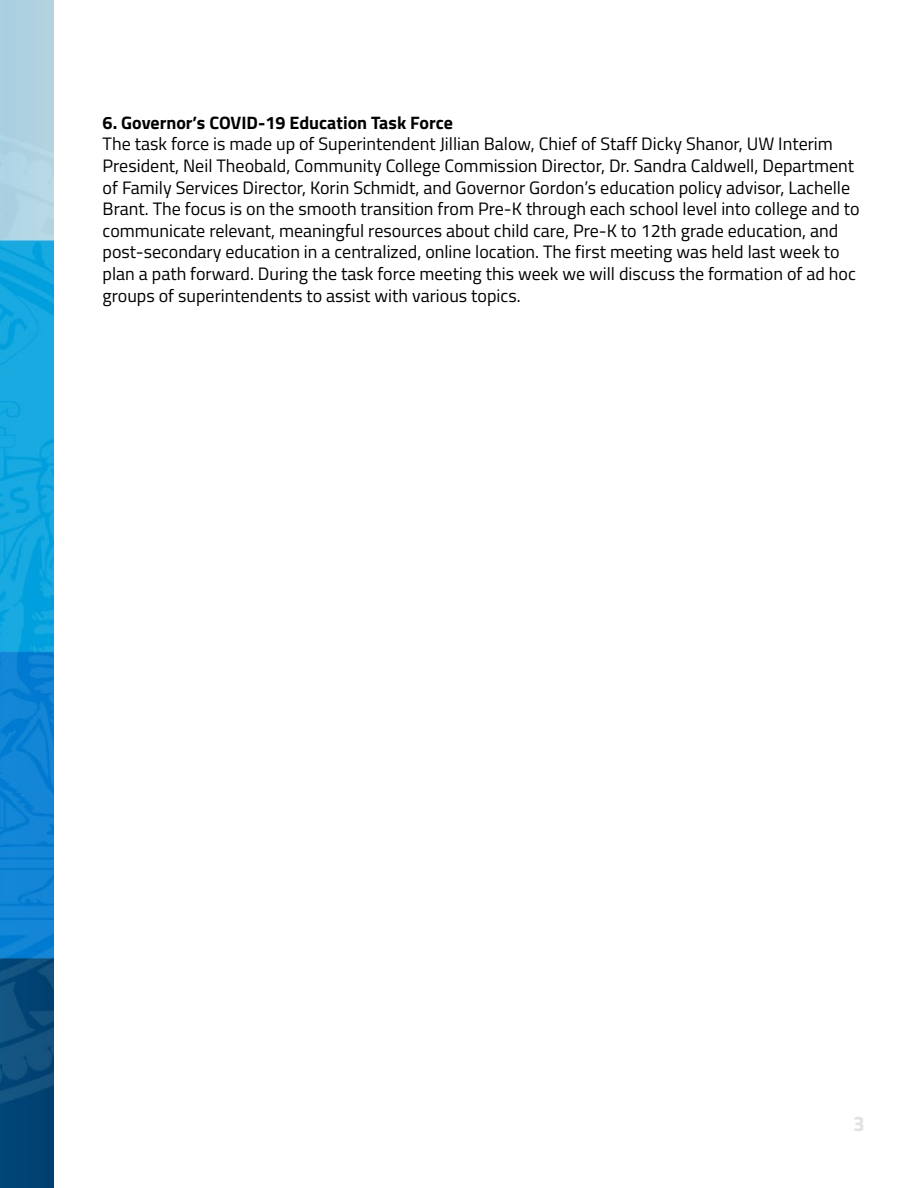
<style>
.page{position:relative;width:918px;height:1188px;background:#fff}
.page>*{position:absolute;margin:0;border:0;box-sizing:border-box;transform-origin:0 0}
.t1{font:700 21px "Titillium Web";color:#e1e1e1}
.t2{font:18px/21.6px "Titillium Web";color:#000}
.t3{font:700 18px "Titillium Web";color:#000}
</style>
<div class="page">
<img style="left:0;top:0;width:54px;height:1188px">
<p class="t3" style="left:103px;top:109px;width:352px">6. Governor’s COVID-19 Education Task Force</p>
<p class="t2" style="left:103px;top:132px;width:759px">The task force is made up of Superintendent Jillian Balow, Chief of Staff Dicky Shanor, UW Interim President, Neil Theobald, Community College Commission Director, Dr. Sandra Caldwell, Department of Family Services Director, Korin Schmidt, and Governor Gordon’s education policy advisor, Lachelle Brant. The focus is on the smooth transition from Pre-K through each school level into college and to communicate relevant, meaningful resources about child care, Pre-K to 12th grade education, and post-secondary education in a centralized, online location. The first meeting was held last week to plan a path forward. During the task force meeting this week we will discuss the formation of ad hoc groups of superintendents to assist with various topics.</p>
<p class="t1" style="left:853px;top:1107px;width:13px">3</p>
</div>
